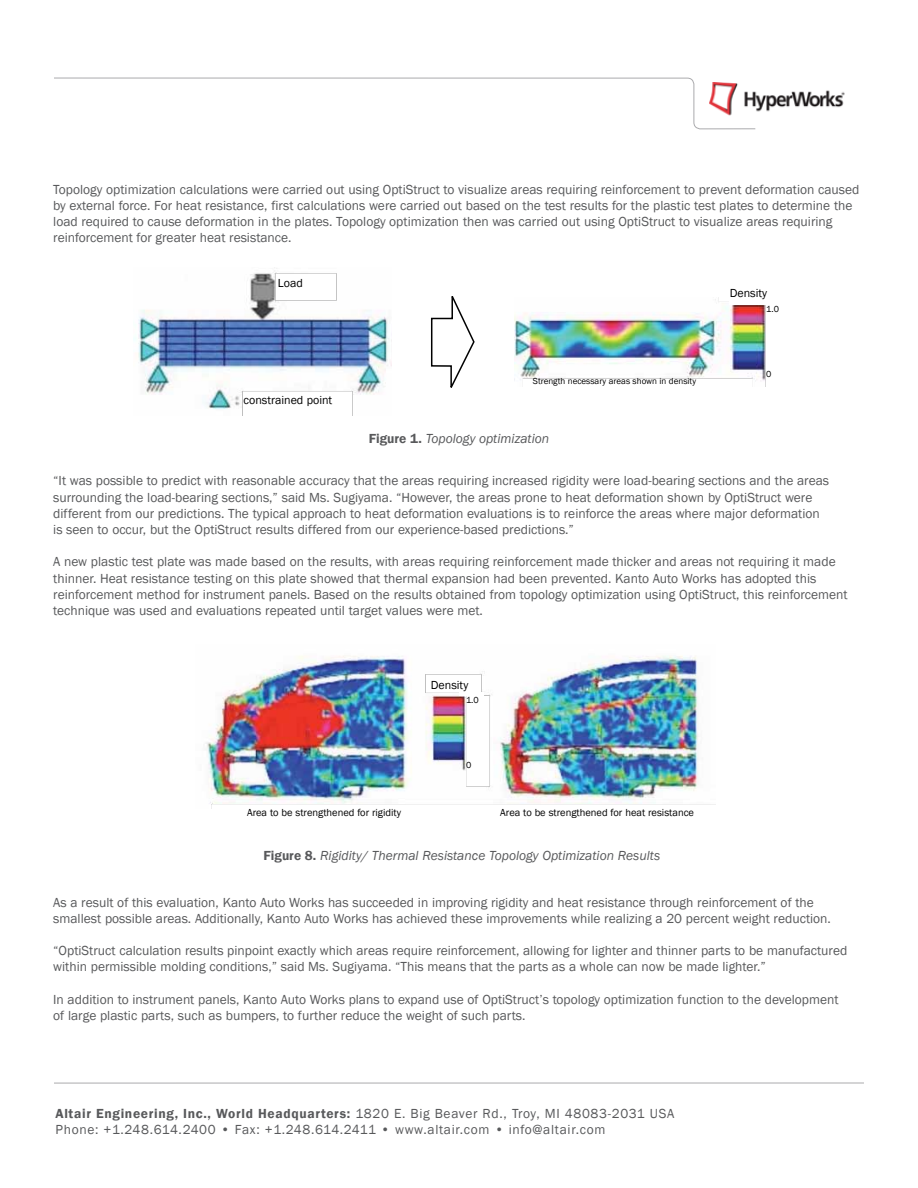
<style>
.page{position:relative;width:918px;height:1188px;background:#fff}
.page>*{position:absolute;margin:0;border:0;box-sizing:border-box;transform-origin:0 0}
.t1{font:13.5px/16.2px "Franklin Gothic";color:#58595b}
.t2{font:13.5px/16.2px "Franklin Gothic";letter-spacing:.05em;color:#58595b}
.t3{font:italic 13.5px "Franklin Gothic";color:#58595b}
.t4{font:12px "Franklin Gothic";color:#000}
.t5{font:10.5px "Franklin Gothic";color:#000}
.t6{font:9px "Franklin Gothic";color:#000}
.s1{font-weight:600;font-style:normal}
.s2{font-weight:600}
</style>
<div class="page">
<hr style="left:54px;top:1083px;width:810px;height:1px;background:#aaaaad">
<svg style="left:54px;top:78px;width:702px;height:51px"></svg>
<img style="left:709px;top:83px;width:136px;height:33px">
<img style="left:133px;top:268px;width:258px;height:148px">
<img style="left:514px;top:297px;width:252px;height:89px">
<div style="left:730px;top:289px;width:38px;height:15px;background:#fff"></div>
<svg style="left:431px;top:296px;width:44px;height:92px"></svg>
<img style="left:206px;top:656px;width:510px;height:152px">
<svg style="left:459px;top:692px;width:25px;height:3px"></svg>
<p class="t1" style="left:53px;top:181px;width:808px">Topology optimization calculations were carried out using OptiStruct to visualize areas requiring reinforcement to prevent deformation caused by external force. For heat resistance, first calculations were carried out based on the test results for the plastic test plates to determine the load required to cause deformation in the plates. Topology optimization then was carried out using OptiStruct to visualize areas requiring reinforcement for greater heat resistance.</p>
<p class="t4" style="left:278px;top:275px;width:26px">Load</p>
<p class="t4" style="left:244px;top:393px;width:90px">constrained point</p>
<p class="t6" style="left:533px;top:375px;width:165px">Strength necessary areas shown in density</p>
<p class="t3" style="left:369px;top:430px;width:182px"><span class="s1">Figure 1.</span> Topology optimization</p>
<p class="t4" style="left:730px;top:286px;width:39px">Density</p>
<p class="t6" style="left:766px;top:304px;width:14px">1.0</p>
<p class="t6" style="left:766px;top:368px;width:7px">0</p>
<p class="t1" style="left:53px;top:473px;width:777px">“It was possible to predict with reasonable accuracy that the areas requiring increased rigidity were load-bearing sections and the areas surrounding the load-bearing sections,” said Ms. Sugiyama. “However, the areas prone to heat deformation shown by OptiStruct were different from our predictions. The typical approach to heat deformation evaluations is to reinforce the areas where major deformation is seen to occur, but the OptiStruct results differed from our experience-based predictions.”</p>
<p class="t1" style="left:53px;top:554px;width:796px">A new plastic test plate was made based on the results, with areas requiring reinforcement made thicker and areas not requiring it made thinner. Heat resistance testing on this plate showed that thermal expansion had been prevented. Kanto Auto Works has adopted this reinforcement method for instrument panels. Based on the results obtained from topology optimization using OptiStruct, this reinforcement technique was used and evaluations repeated until target values were met.</p>
<p class="t4" style="left:431px;top:678px;width:39px">Density</p>
<p class="t6" style="left:466px;top:695px;width:14px">1.0</p>
<p class="t6" style="left:466px;top:759px;width:7px">0</p>
<p class="t5" style="left:247px;top:806px;width:156px">Area to be strengthened for rigidity</p>
<p class="t5" style="left:500px;top:806px;width:195px">Area to be strengthened for heat resistance</p>
<p class="t3" style="left:263px;top:847px;width:398px"><span class="s1">Figure 8.</span> Rigidity/ Thermal Resistance Topology Optimization Results</p>
<p class="t1" style="left:53px;top:894px;width:779px">As a result of this evaluation, Kanto Auto Works has succeeded in improving rigidity and heat resistance through reinforcement of the smallest possible areas. Additionally, Kanto Auto Works has achieved these improvements while realizing a 20 percent weight reduction.</p>
<p class="t1" style="left:53px;top:943px;width:796px">“OptiStruct calculation results pinpoint exactly which areas require reinforcement, allowing for lighter and thinner parts to be manufactured within permissible molding conditions,” said Ms. Sugiyama. “This means that the parts as a whole can now be made lighter.”</p>
<p class="t1" style="left:53px;top:991px;width:787px">In addition to instrument panels, Kanto Auto Works plans to expand use of OptiStruct’s topology optimization function to the development of large plastic parts, such as bumpers, to further reduce the weight of such parts.</p>
<p class="t2" style="left:56px;top:1105px;width:620px"><span class="s2">Altair Engineering, Inc., World Headquarters:</span> 1820 E. Big Beaver Rd., Troy, MI 48083-2031 USA<br>Phone: +1.248.614.2400 • Fax: +1.248.614.2411 • www.altair.com • info@altair.com</p>
</div>
